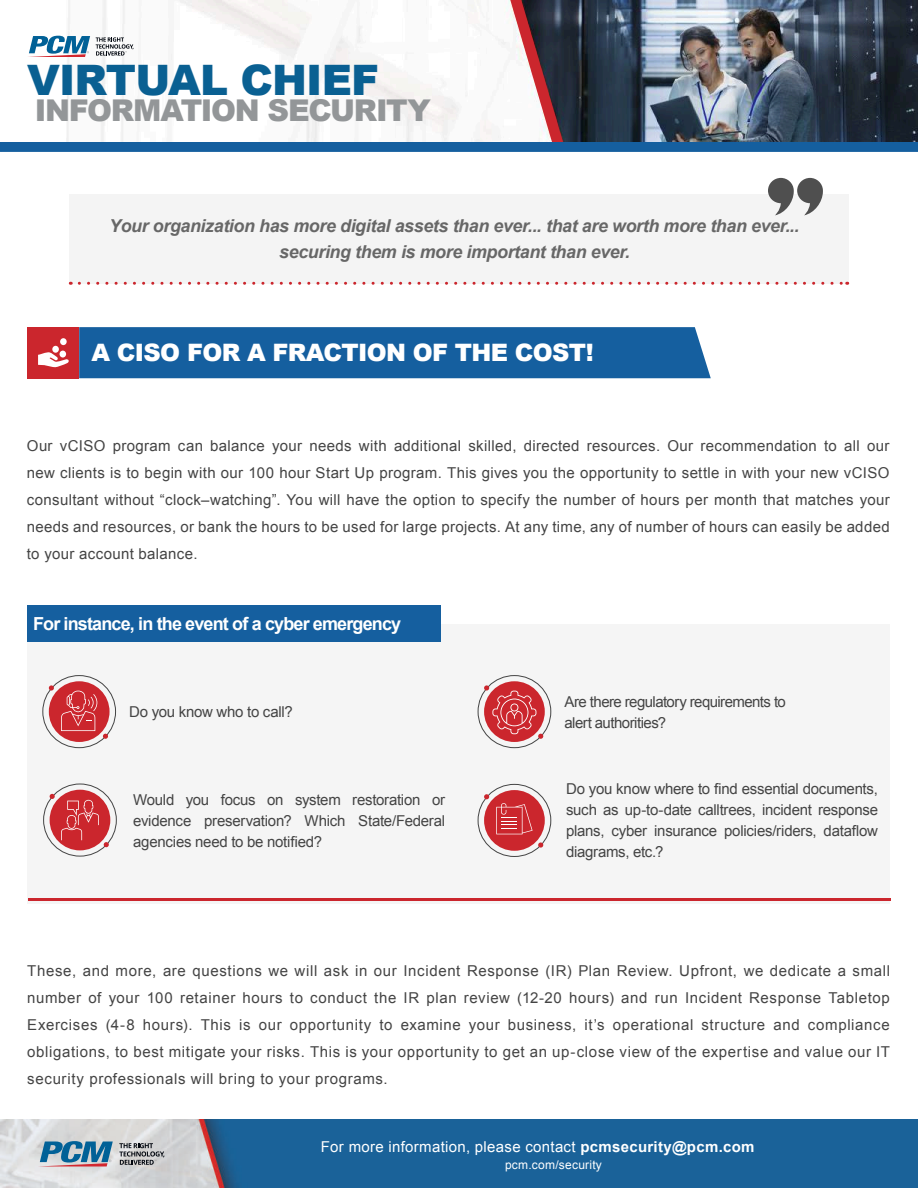
<style>
.page{position:relative;width:918px;height:1188px;background:#fff}
.page>*{position:absolute;margin:0;border:0;box-sizing:border-box;transform-origin:0 0}
.t1{font:900 42px "Arial";letter-spacing:-.02em;color:#0a6092}
.t2{font:900 30px "Arial";letter-spacing:-.04em;color:#939698}
.t3{font:900 24px "Arial";letter-spacing:-.025em;color:#fff}
.t4{font:700 18px "Arial";letter-spacing:-.045em;color:#fff}
.t5{font:italic 700 17.85px/26.1px "Arial";letter-spacing:-.02em;color:#444;text-align:center}
.t6{font:15px/27px "Arial";letter-spacing:-.015em;color:#444;text-align:justify}
.t7{font:15px "Arial";letter-spacing:.02em;color:#fff}
.t8{font:15px/21px "Arial";letter-spacing:-.035em;color:#444}
.t9{font:12px "Arial";letter-spacing:.02em;color:#fff}
.s1{font-weight:700}
</style>
<div class="page">
<img style="left:0;top:1120px;width:918px;height:68px">
<svg style="left:38px;top:1141px;width:75px;height:25px;background:#6c94af"></svg>
<svg style="left:119px;top:1143px;width:45px;height:22px"></svg>
<div style="left:69px;top:194px;width:779px;height:89px;background:#f4f4f4"></div>
<img style="left:55px;top:0;width:863px;height:142px">
<svg style="left:501px;top:0;width:71px;height:142px"></svg>
<div style="left:1px;top:143px;width:916px;height:8px;background:#155f9f"></div>
<div style="left:0;top:142px;width:918px;height:10px;border:2px solid #155f9f"></div>
<div style="left:28px;top:327px;width:51px;height:51px;background:#cb262d"></div>
<div style="left:27px;top:625px;width:863px;height:279px;background:#f5f5f5"></div>
<div style="left:79px;top:327px;width:632px;height:51px;background:#155f9f"></div>
<div style="left:49px;top:681px;width:61px;height:61px;background:#cb262d;border-radius:50%"></div>
<div style="left:42px;top:675px;width:74px;height:73px;border:1px solid #444;border-radius:50%"></div>
<svg style="left:103px;top:734px;width:5px;height:5px"></svg>
<svg style="left:49px;top:685px;width:5px;height:6px"></svg>
<svg style="left:484px;top:681px;width:61px;height:61px"></svg>
<div style="left:478px;top:675px;width:73px;height:73px;border:1px solid #444;border-radius:50%"></div>
<div style="left:50px;top:790px;width:60px;height:60px;background:#cb262d;border-radius:50%"></div>
<div style="left:43px;top:784px;width:74px;height:72px;border:1px solid #444;border-radius:50%"></div>
<svg style="left:50px;top:794px;width:5px;height:5px"></svg>
<div style="left:484px;top:790px;width:61px;height:61px;background:#cb262d;border-radius:50%"></div>
<div style="left:478px;top:784px;width:73px;height:73px;border:1px solid #444;border-radius:50%"></div>
<svg style="left:538px;top:842px;width:5px;height:6px"></svg>
<svg style="left:484px;top:794px;width:5px;height:5px"></svg>
<div style="left:28px;top:606px;width:413px;height:36px;background:#155f9f"></div>
<hr style="left:28px;top:898px;width:862px;height:3px;background:#cb262d">
<svg style="left:79px;top:282px;width:769px;height:3px"></svg>
<svg style="left:38px;top:338px;width:31px;height:29px"></svg>
<svg style="left:28px;top:36px;width:62px;height:21px"></svg>
<svg style="left:96px;top:37px;width:38px;height:19px"></svg>
<svg style="left:768px;top:178px;width:55px;height:37px"></svg>
<svg style="left:61px;top:691px;width:36px;height:40px"></svg>
<svg style="left:61px;top:800px;width:48px;height:47px"></svg>
<svg style="left:484px;top:685px;width:59px;height:54px;background:#d35157"></svg>
<svg style="left:496px;top:803px;width:37px;height:31px"></svg>
<h1 class="t1" style="left:27px;top:49px;width:354px">VIRTUAL CHIEF</h1>
<h2 class="t2" style="left:35px;top:88px;width:398px">INFORMATION SECURITY</h2>
<p class="t5" style="left:110px;top:214px;width:691px">Your organization has more digital assets than ever... that are worth more than ever... securing them is more important than ever.</p>
<h3 class="t3" style="left:92px;top:335px;width:504px">A CISO FOR A FRACTION OF THE COST!</h3>
<p class="t6" style="left:27px;top:432px;width:864px">Our vCISO program can balance your needs with additional skilled, directed resources. Our recommendation to all our new clients is to begin with our 100 hour Start Up program. This gives you the opportunity to settle in with your new vCISO consultant without “clock–watching”. You will have the option to specify the number of hours per month that matches your needs and resources, or bank the hours to be used for large projects. At any time, any of number of hours can easily be added to your account balance.</p>
<p class="t4" style="left:33px;top:612px;width:370px">For instance, in the event of a cyber emergency</p>
<p class="t6" style="left:129px;top:698px;width:165px">Do you know who to call?</p>
<p class="t8" style="left:564px;top:691px;width:223px">Are there regulatory requirements to alert authorities?</p>
<p class="t6" style="left:133px;top:789px;width:313px;line-height:21px">Would you focus on system restoration or evidence preservation? Which State/Federal agencies need to be notified?</p>
<p class="t6" style="left:566px;top:779px;width:313px;line-height:21px">Do you know where to find essential documents, such as up-to-date calltrees, incident response plans, cyber insurance policies/riders, dataflow diagrams, etc.?</p>
<p class="t6" style="left:27px;top:957px;width:864px">These, and more, are questions we will ask in our Incident Response (IR) Plan Review. Upfront, we dedicate a small number of your 100 retainer hours to conduct the IR plan review (12-20 hours) and run Incident Response Tabletop Exercises (4-8 hours). This is our opportunity to examine your business, it’s operational structure and compliance obligations, to best mitigate your risks. This is your opportunity to get an up-close view of the expertise and value our IT security professionals will bring to your programs.</p>
<p class="t7" style="left:321px;top:1137px;width:435px">For more information, please contact <span class="s1">pcmsecurity@pcm.com</span></p>
<p class="t9" style="left:505px;top:1157px;width:98px">pcm.com/security</p>
</div>
